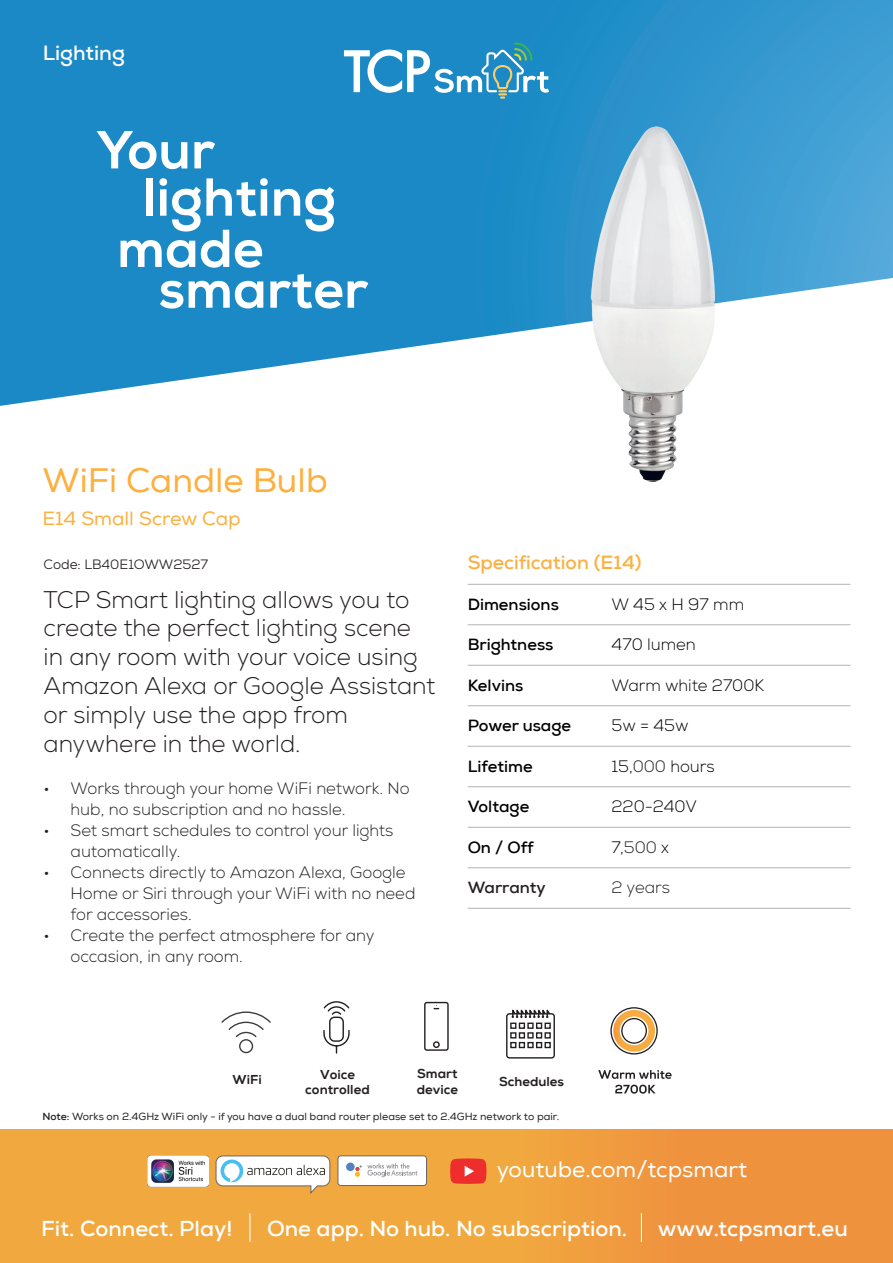
<style>
.page{position:relative;width:893px;height:1263px;background:#fff}
.page>*{position:absolute;margin:0;border:0;box-sizing:border-box;transform-origin:0 0}
.t1{font:53.25px "Nexa X Bold";color:#fff}
.t2{font:34.5px "Nexa";color:#fbb03f}
.t3{font:300 24px/28.8px "Nexa";color:#231f20}
.t4{font:22.5px "Nexa";color:#fff}
.t5{font:700 22.05px "Nexa";color:#fff}
.t6{font:700 21px "Nexa";color:#fff}
.Specifications_-_lar{font:700 19.5px "Nexa";color:#fbb03f}
.t7{font:19.5px "Nexa";color:#fbb03f}
.Specifications_-_lar-2{font:300 16.5px/21px "Nexa";color:#231f20}
.Specifications_-_lar-3{font:300 16.5px "Nexa";color:#000001}
.Specifications_-_lar-4{font:700 16.5px "Nexa";color:#000001}
.Specifications_-_lar-5{font:700 16.5px "Nexa";color:#231f20}
.t8{font:13.5px "Nexa";color:#231f20}
.t9{font:13.2px/15.8px "Nexa X Bold";color:#231f20;text-align:center}
.t10{font:10.5px "Nexa";color:#231f20}
.s1{color:#231f20}
.s2{font-weight:700}
</style>
<div class="page">
<svg style="left:0;top:0;width:893px;height:406px;background:#429ed0"></svg>
<div style="left:0;top:1129px;width:893px;height:134px;background:linear-gradient(to right,#f1af40,#ee923e)"></div>
<svg style="left:344px;top:43px;width:205px;height:56px"></svg>
<svg style="left:249px;top:1213px;width:1px;height:29px"></svg>
<svg style="left:641px;top:1213px;width:1px;height:29px"></svg>
<div style="left:338px;top:1156px;width:88px;height:29px;background:#fff;border-radius:3px"></div>
<div style="left:338px;top:1156px;width:89px;height:30px;border:1px solid #696666;border-radius:3px"></div>
<div style="left:346px;top:1162px;width:9px;height:9px;background:#5282c2;border-radius:50%"></div>
<svg style="left:355px;top:1163px;width:62px;height:14px"></svg>
<svg style="left:216px;top:1156px;width:114px;height:37px"></svg>
<svg style="left:450px;top:1158px;width:36px;height:26px"></svg>
<img style="left:147px;top:1156px;width:61px;height:30px">
<img style="left:591px;top:127px;width:124px;height:354px">
<div style="left:239px;top:1039px;width:14px;height:14px;border:1px solid #3e3e3f;border-radius:50%"></div>
<svg style="left:221px;top:1011px;width:50px;height:27px"></svg>
<svg style="left:323px;top:1001px;width:27px;height:53px"></svg>
<div style="left:424px;top:1002px;width:25px;height:49px;border:1px solid #231f20;border-radius:2px"></div>
<div style="left:433px;top:1041px;width:7px;height:7px;border:1px solid #231f20;border-radius:50%"></div>
<svg style="left:506px;top:1009px;width:49px;height:50px"></svg>
<svg style="left:610px;top:1007px;width:48px;height:48px"></svg>
<svg style="left:598px;top:1070px;width:74px;height:24px"></svg>
<hr style="left:468px;top:584px;width:382px;height:1px;background:#b2b3b7">
<hr style="left:468px;top:624px;width:382px;height:1px;background:#b2b3b7">
<hr style="left:468px;top:665px;width:382px;height:1px;background:#b2b3b7">
<hr style="left:468px;top:705px;width:382px;height:1px;background:#b2b3b7">
<hr style="left:468px;top:746px;width:382px;height:1px;background:#b2b3b7">
<hr style="left:468px;top:786px;width:382px;height:1px;background:#b2b3b7">
<hr style="left:468px;top:827px;width:382px;height:1px;background:#b2b3b7">
<hr style="left:468px;top:867px;width:382px;height:1px;background:#b2b3b7">
<hr style="left:468px;top:908px;width:382px;height:1px;background:#b2b3b7">
<p class="t6" style="left:43px;top:39px;width:84px">Lighting</p>
<h1 class="t1" style="left:96px;top:117px;width:120px">Your</h1>
<h1 class="t1" style="left:143px;top:165px;width:195px">lighting</h1>
<h1 class="t1" style="left:117px;top:216px;width:148px">made</h1>
<h1 class="t1" style="left:159px;top:257px;width:211px">smarter</h1>
<p class="t2" style="left:43px;top:460px;width:287px">WiFi Candle Bulb</p>
<p class="t7" style="left:43px;top:507px;width:200px">E14 Small Screw Cap</p>
<p class="t8" style="left:44px;top:555px;width:166px">Code: LB40E1OWW2527</p>
<p class="t3" style="left:44px;top:586px;width:393px">TCP Smart lighting allows you to create the perfect lighting scene in any room with your voice using<br>Amazon Alexa or Google Assistant or simply use the app from anywhere in the world.</p>
<p class="Specifications_-_lar-2" style="left:71px;top:778px;width:340px;text-indent:-27px">• Works through your home WiFi network. No hub, no subscription and no hassle.</p>
<p class="Specifications_-_lar-2" style="left:71px;top:820px;width:324px;text-indent:-27px">• Set smart schedules to control your lights automatically.</p>
<p class="Specifications_-_lar-2" style="left:71px;top:862px;width:346px;text-indent:-27px">• Connects directly to Amazon Alexa, Google<br>Home or Siri through your WiFi with no need for accessories.</p>
<p class="Specifications_-_lar-2" style="left:71px;top:925px;width:305px;text-indent:-27px">• Create the perfect atmosphere for any occasion, in any room.</p>
<p class="Specifications_-_lar" style="left:468px;top:550px;width:175px">Specification (E14)</p>
<p class="Specifications_-_lar-4" style="left:468px;top:594px;width:93px">Dimensions</p>
<p class="Specifications_-_lar-3" style="left:612px;top:595px;width:134px">W 45 x H 97 mm</p>
<p class="Specifications_-_lar-4" style="left:468px;top:634px;width:87px">Brightness</p>
<p class="Specifications_-_lar-3" style="left:612px;top:635px;width:86px">470 lumen</p>
<p class="Specifications_-_lar-4" style="left:468px;top:675px;width:57px">Kelvins</p>
<p class="Specifications_-_lar-3" style="left:612px;top:676px;width:154px">Warm white 2700K</p>
<p class="Specifications_-_lar-4" style="left:468px;top:715px;width:105px">Power usage</p>
<p class="Specifications_-_lar-3" style="left:612px;top:716px;width:79px">5w = 45w</p>
<p class="Specifications_-_lar-4" style="left:468px;top:756px;width:66px">Lifetime</p>
<p class="Specifications_-_lar-3" style="left:612px;top:757px;width:105px">15,<span class="s1">000</span> hours</p>
<p class="Specifications_-_lar-4" style="left:468px;top:796px;width:63px">Voltage</p>
<p class="Specifications_-_lar-3" style="left:612px;top:797px;width:87px">220-240V</p>
<p class="Specifications_-_lar-4" style="left:468px;top:837px;width:67px">On / Off</p>
<p class="Specifications_-_lar-3" style="left:612px;top:838px;width:59px">7,<span class="s1">500</span> x</p>
<p class="Specifications_-_lar-5" style="left:468px;top:877px;width:79px">Warranty</p>
<p class="Specifications_-_lar-2" style="left:612px;top:878px;width:60px">2 years</p>
<p class="t9" style="left:233px;top:1072px;width:31px">WiFi</p>
<p class="t9" style="left:305px;top:1066px;width:66px">Voice controlled</p>
<p class="t9" style="left:417px;top:1066px;width:43px;text-align:left">Smart device</p>
<p class="t9" style="left:499px;top:1074px;width:67px">Schedules</p>
<p class="t10" style="left:43px;top:1110px;width:518px"><span class="s2">Note:</span> Works on 2.4GHz WiFi only - if you have a dual band router please set to 2.4GHz network to pair.</p>
<h3 class="t4" style="left:497px;top:1156px;width:252px">youtube.com/tcpsmart</h3>
<h3 class="t5" style="left:41px;top:1214px;width:193px">Fit. Connect. Play!</h3>
<h3 class="t5" style="left:267px;top:1214px;width:362px">One app. No hub. No subscription.</h3>
<h3 class="t5" style="left:658px;top:1214px;width:191px">www.tcpsmart.eu</h3>
</div>
